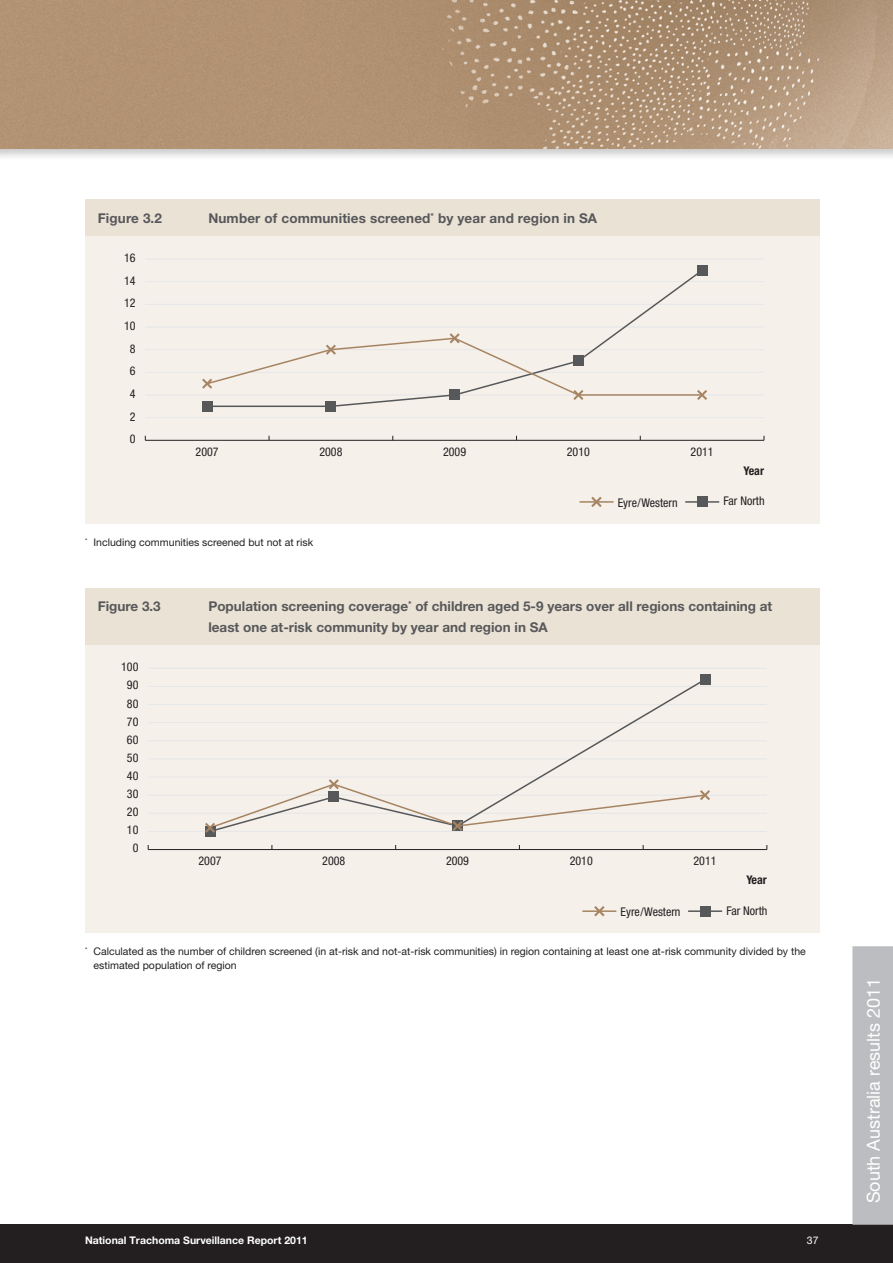
<style>
.page{position:relative;width:893px;height:1263px;background:#fff}
.page>*{position:absolute;margin:0;border:0;box-sizing:border-box;transform-origin:0 0}
.t1{font:18px "Helvetica Neue";color:#fff}
.t2{font:700 13.5px/21px "Helvetica Neue";color:#57585a}
.t3{font:condensed 12px "Helvetica Neue";color:#231f20}
.t4{font:700 condensed 12px "Helvetica Neue";color:#231f20}
.t5{font:10.5px/13.5px "Helvetica Neue";color:#231f20}
.t6{font:700 10.5px "Helvetica Neue";color:#fff}
.t7{font:10.5px "Helvetica Neue";color:#fff}
</style>
<div class="page">
<div style="left:0;top:1225px;width:893px;height:38px;background:#231f20"></div>
<div style="left:85px;top:200px;width:734px;height:36px;background:#ebe2d6"></div>
<div style="left:85px;top:236px;width:734px;height:288px;background:#f5f0ea"></div>
<hr style="left:145px;top:440px;width:619px;height:1px;background:#231f20">
<hr style="left:145px;top:417px;width:619px;height:1px;background:#e6e7e9">
<hr style="left:145px;top:395px;width:619px;height:1px;background:#e6e7e9">
<hr style="left:145px;top:372px;width:619px;height:1px;background:#e6e7e9">
<hr style="left:145px;top:349px;width:619px;height:1px;background:#e6e7e9">
<hr style="left:145px;top:327px;width:619px;height:1px;background:#e6e7e9">
<hr style="left:145px;top:304px;width:619px;height:1px;background:#e6e7e9">
<hr style="left:145px;top:281px;width:619px;height:1px;background:#e6e7e9">
<hr style="left:145px;top:259px;width:619px;height:1px;background:#e6e7e9">
<div style="left:202px;top:401px;width:10px;height:10px;background:#57585a"></div>
<div style="left:326px;top:401px;width:10px;height:10px;background:#57585a"></div>
<div style="left:697px;top:265px;width:10px;height:10px;background:#57585a"></div>
<svg style="left:202px;top:273px;width:505px;height:135px"></svg>
<hr style="left:685px;top:501px;width:34px;height:2px;background:#57585a">
<div style="left:697px;top:497px;width:10px;height:10px;background:#57585a"></div>
<hr style="left:579px;top:501px;width:34px;height:2px;background:#a68462">
<svg style="left:591px;top:497px;width:11px;height:10px"></svg>
<div style="left:85px;top:588px;width:734px;height:57px;background:#ebe2d6"></div>
<div style="left:85px;top:645px;width:734px;height:288px;background:#f5f0ea"></div>
<hr style="left:148px;top:849px;width:619px;height:1px;background:#231f20">
<hr style="left:148px;top:831px;width:619px;height:1px;background:#e6e7e9">
<hr style="left:148px;top:813px;width:619px;height:1px;background:#e6e7e9">
<hr style="left:148px;top:795px;width:619px;height:1px;background:#e6e7e9">
<hr style="left:148px;top:777px;width:619px;height:1px;background:#e6e7e9">
<hr style="left:148px;top:758px;width:619px;height:1px;background:#e6e7e9">
<hr style="left:148px;top:740px;width:619px;height:1px;background:#e6e7e9">
<hr style="left:148px;top:722px;width:619px;height:1px;background:#e6e7e9">
<hr style="left:148px;top:704px;width:619px;height:1px;background:#e6e7e9">
<hr style="left:148px;top:686px;width:619px;height:1px;background:#e6e7e9">
<hr style="left:148px;top:668px;width:619px;height:1px;background:#e6e7e9">
<div style="left:205px;top:826px;width:10px;height:10px;background:#57585a"></div>
<div style="left:700px;top:674px;width:10px;height:10px;background:#57585a"></div>
<svg style="left:205px;top:681px;width:505px;height:152px"></svg>
<hr style="left:688px;top:910px;width:34px;height:2px;background:#57585a">
<div style="left:700px;top:906px;width:10px;height:10px;background:#57585a"></div>
<hr style="left:582px;top:910px;width:34px;height:2px;background:#a68462">
<svg style="left:594px;top:906px;width:11px;height:10px"></svg>
<div style="left:0;top:0;width:893px;height:161px;background:#231f20;opacity:.25"></div>
<div style="left:852px;top:946px;width:41px;height:279px;background:#bcbdc0"></div>
<p class="t2" style="left:98px;top:208px;width:66px">Figure 3.2</p>
<p class="t2" style="left:208px;top:208px;width:390px">Number of communities screened<sup>*</sup> by year and region in SA</p>
<p class="t3" style="left:124px;top:251px;width:13px">16</p>
<p class="t3" style="left:124px;top:273px;width:13px">14</p>
<p class="t3" style="left:124px;top:296px;width:13px">12</p>
<p class="t3" style="left:124px;top:319px;width:13px">10</p>
<p class="t3" style="left:130px;top:341px;width:7px">8</p>
<p class="t3" style="left:130px;top:364px;width:7px">6</p>
<p class="t3" style="left:130px;top:387px;width:7px">4</p>
<p class="t3" style="left:130px;top:409px;width:7px">2</p>
<p class="t3" style="left:130px;top:432px;width:7px">0</p>
<p class="t3" style="left:196px;top:445px;width:25px">2007</p>
<p class="t3" style="left:319px;top:445px;width:25px">2008</p>
<p class="t3" style="left:443px;top:445px;width:25px">2009</p>
<p class="t3" style="left:567px;top:445px;width:25px">2010</p>
<p class="t3" style="left:691px;top:445px;width:25px">2011</p>
<p class="t4" style="left:743px;top:463px;width:22px">Year</p>
<p class="t3" style="left:618px;top:495px;width:61px">Eyre/Western</p>
<p class="t3" style="left:723px;top:494px;width:43px">Far North</p>
<p class="t5" style="left:85px;top:535px;width:230px"><sup>*</sup> Including communities screened but not at risk</p>
<p class="t2" style="left:98px;top:596px;width:65px">Figure 3.3</p>
<p class="t2" style="left:208px;top:596px;width:565px">Population screening coverage<sup>*</sup> of children aged 5-9 years over all regions containing at least one at-risk community by year and region in SA</p>
<p class="t3" style="left:121px;top:660px;width:19px">100</p>
<p class="t3" style="left:127px;top:678px;width:13px">90</p>
<p class="t3" style="left:127px;top:696px;width:13px">80</p>
<p class="t3" style="left:127px;top:714px;width:13px">70</p>
<p class="t3" style="left:127px;top:732px;width:13px">60</p>
<p class="t3" style="left:127px;top:751px;width:13px">50</p>
<p class="t3" style="left:127px;top:769px;width:13px">40</p>
<p class="t3" style="left:127px;top:787px;width:13px">30</p>
<p class="t3" style="left:127px;top:805px;width:13px">20</p>
<p class="t3" style="left:127px;top:823px;width:13px">10</p>
<p class="t3" style="left:133px;top:841px;width:7px">0</p>
<p class="t3" style="left:199px;top:854px;width:25px">2007</p>
<p class="t3" style="left:322px;top:854px;width:25px">2008</p>
<p class="t3" style="left:446px;top:854px;width:25px">2009</p>
<p class="t3" style="left:570px;top:854px;width:25px">2010</p>
<p class="t3" style="left:693px;top:854px;width:25px">2011</p>
<p class="t4" style="left:746px;top:873px;width:22px">Year</p>
<p class="t3" style="left:621px;top:905px;width:61px">Eyre/Western</p>
<p class="t3" style="left:726px;top:903px;width:43px">Far North</p>
<p class="t5" style="left:94px;top:945px;width:714px;text-indent:-9px"><sup>*</sup> Calculated as the number of children screened (in at-risk and not-at-risk communities) in region containing at least one at-risk community divided by the estimated population of region</p>
<p class="t6" style="left:85px;top:1234px;width:224px">National Trachoma Surveillance Report 2011</p>
<p class="t7" style="left:807px;top:1234px;width:13px">37</p>
<h1 class="t1" style="left:863px;top:1203px;width:227px;rotate:-90deg">South Australia results 2011</h1>
</div>
